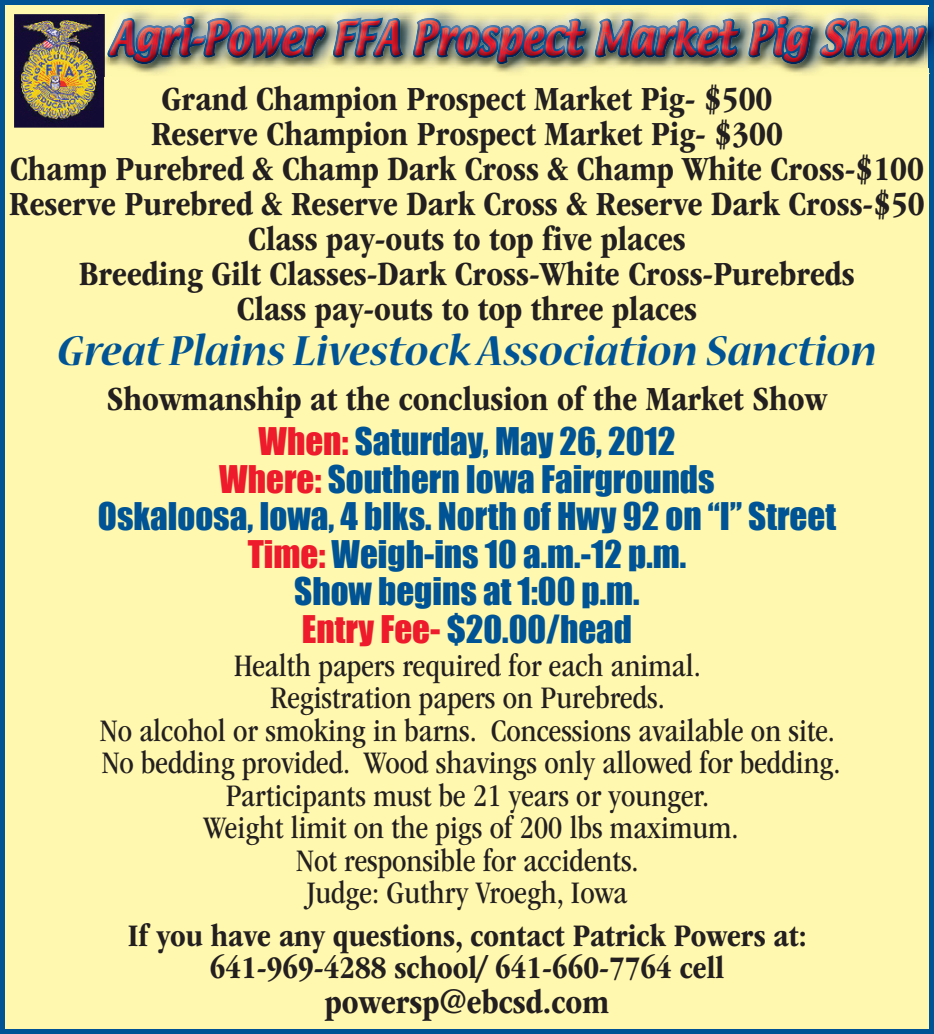
<style>
.page{position:relative;width:934px;height:1034px;background:#fff}
.page>*{position:absolute;margin:0;border:0;box-sizing:border-box;transform-origin:0 0}
.t1{font:italic 700 47.5px "Nueva Std";color:#005495}
.t2{font:700 condensed 35px/35px "ITC Garamond Std";color:#231f20;text-align:center}
.t3{font:35px/37.5px "Impact";color:#005495;text-align:center}
.t4{font:condensed 32.5px/32.5px "ITC Garamond Std";color:#231f20;text-align:center}
.t5{font:700 condensed 32.5px/32.5px "ITC Garamond Std";color:#231f20;text-align:center}
.s1{color:#ee1b2c}
</style>
<div class="page">
<div style="left:0;top:0;width:934px;height:1033px;background:#fff8ae"></div>
<img style="left:104px;top:2px;width:830px;height:74px">
<img style="left:104px;top:8px;width:825px;height:65px">
<svg style="left:929px;top:8px;width:4px;height:5px"></svg>
<img style="left:929px;top:13px;width:5px;height:60px">
<svg style="left:99px;top:8px;width:5px;height:6px"></svg>
<img style="left:929px;top:13px;width:4px;height:55px">
<img style="left:107px;top:16px;width:820px;height:48px">
<img style="left:848px;top:18px;width:76px;height:44px">
<img style="left:126px;top:21px;width:622px;height:33px">
<img style="left:748px;top:18px;width:100px;height:44px">
<img style="left:14px;top:14px;width:90px;height:114px">
<img style="left:99px;top:14px;width:5px;height:54px">
<svg style="left:101px;top:68px;width:4px;height:8px"></svg>
<img style="left:104px;top:14px;width:1px;height:54px">
<p class="t2" style="left:9px;top:82px;width:917px">Grand Champion Prospect Market Pig- $500<br>Reserve Champion Prospect Market Pig- $300<br>Champ Purebred &amp; Champ Dark Cross &amp; Champ White Cross-$100<br>Reserve Purebred &amp; Reserve Dark Cross &amp; Reserve Dark Cross-$50<br>Class pay-outs to top five places<br>Breeding Gilt Classes-Dark Cross-White Cross-Purebreds<br>Class pay-outs to top three places</p>
<h1 class="t1" style="left:57px;top:329px;width:821px">Great Plains Livestock Association Sanction</h1>
<p class="t2" style="left:107px;top:382px;width:722px">Showmanship at the conclusion of the Market Show</p>
<p class="t3" style="left:98px;top:422px;width:739px"><span class="s1">When:</span> Saturday, May 26, 2012<br><span class="s1">Where:</span> Southern Iowa Fairgrounds<br>Oskaloosa, Iowa, 4 blks. North of Hwy 92 on “I” Street<br><span class="s1">Time:</span> Weigh-ins 10 a.m.-12 p.m.<br>Show begins at 1:00 p.m.<br><span class="s1">Entry Fee-</span> $20.00/head</p>
<p class="t4" style="left:100px;top:649px;width:742px">Health papers required for each animal.<br>Registration papers on Purebreds.<br>No alcohol or smoking in barns. Concessions available on site.<br>No bedding provided. Wood shavings only allowed for bedding.<br>Participants must be 21 years or younger.<br>Weight limit on the pigs of 200 lbs maximum.<br>Not responsible for accidents.<br>Judge: Guthry Vroegh, Iowa</p>
<p class="t5" style="left:128px;top:919px;width:680px">If you have any questions, contact Patrick Powers at:<br>641-969-4288 school/ 641-660-7764 cell</p>
<p class="t2" style="left:325px;top:984px;width:286px">powersp@ebcsd.com</p>
</div>
